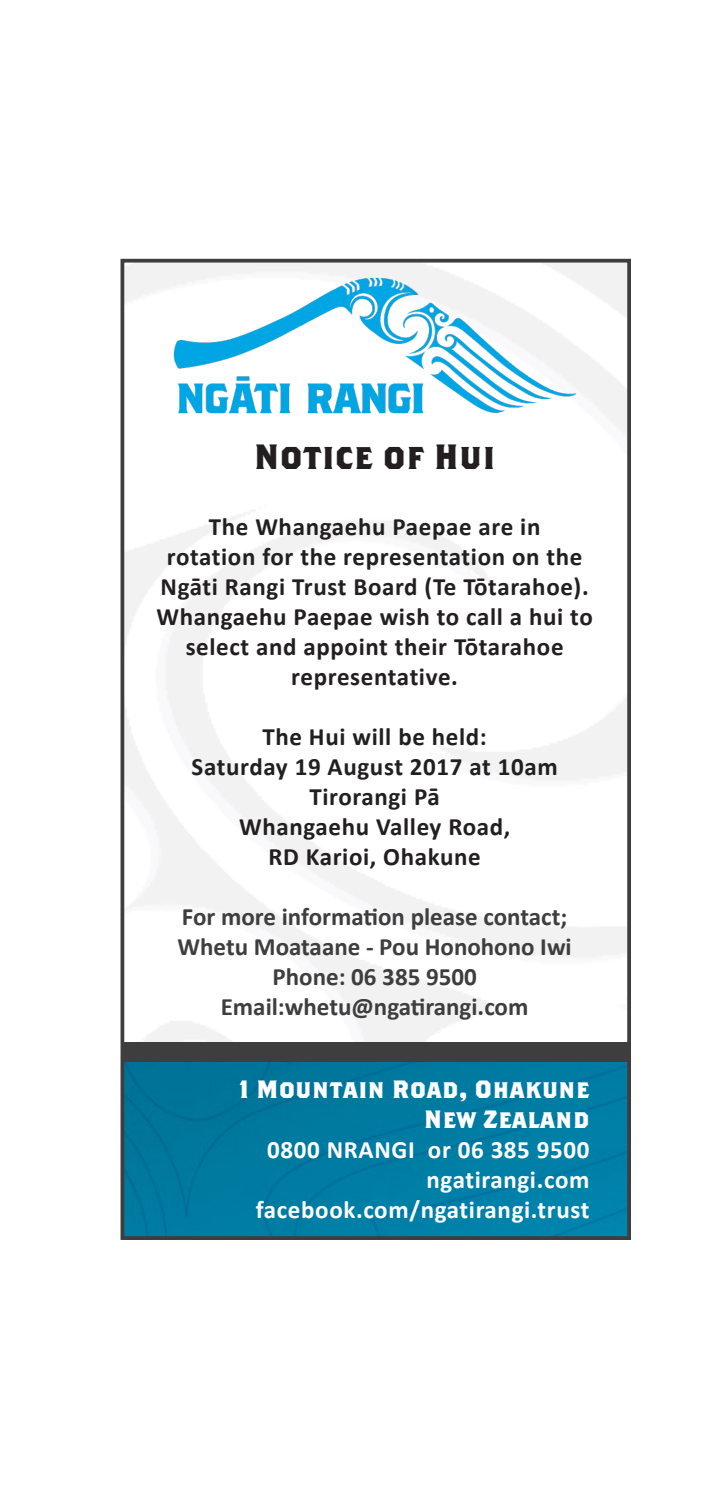
<style>
.page{position:relative;width:709px;height:1489px;background:#fff}
.page>*{position:absolute;margin:0;border:0;box-sizing:border-box;transform-origin:0 0}
.t1{font:700 35px "Brothers";letter-spacing:.025em;color:#231f20}
.t2{font:700 25px/30px "Calibri";letter-spacing:.025em;color:#231f20;text-align:center}
.t3{font:700 25px "Calibri";color:#3e3e3f}
.t4{font:700 25px "Calibri";letter-spacing:.025em;color:#fff}
.t5{font:700 25px "Brothers";letter-spacing:.025em;color:#fff}
</style>
<div class="page">
<img style="left:125px;top:1061px;width:501px;height:173px">
<div style="left:122px;top:1042px;width:509px;height:19px;background:#3e3e3f"></div>
<img style="left:144px;top:264px;width:460px;height:165px">
<div style="left:120px;top:259px;width:511px;height:980px;border:4px solid #3e3e3f"></div>
<p class="t1" style="left:254px;top:435px;width:242px">Notice of Hui</p>
<p class="t2" style="left:209px;top:510px;width:333px">The Whangaehu Paepae are in</p>
<p class="t2" style="left:156px;top:540px;width:438px">rotation for the representation on the Ngāti Rangi Trust Board (Te Tōtarahoe).<br>Whangaehu Paepae wish to call a hui to select and appoint their Tōtarahoe</p>
<p class="t2" style="left:291px;top:660px;width:168px">representative.</p>
<p class="t2" style="left:262px;top:720px;width:226px">The Hui will be held:</p>
<p class="t2" style="left:192px;top:750px;width:367px">Saturday 19 August 2017 at 10am</p>
<p class="t2" style="left:309px;top:780px;width:132px">Tirorangi Pā</p>
<p class="t2" style="left:239px;top:810px;width:273px">Whangaehu Valley Road,</p>
<p class="t2" style="left:268px;top:840px;width:214px">RD Karioi, Ohakune</p>
<p class="t3" style="left:182px;top:901px;width:387px">For more information please contact;</p>
<p class="t3" style="left:177px;top:931px;width:396px">Whetu Moataane - Pou Honohono Iwi</p>
<p class="t3" style="left:272px;top:961px;width:206px">Phone: 06 385 9500</p>
<p class="t3" style="left:221px;top:991px;width:309px">Email:whetu@ngatirangi.com</p>
<p class="t5" style="left:239px;top:1073px;width:352px">1 Mountain Road, Ohakune</p>
<p class="t5" style="left:424px;top:1103px;width:167px">New Zealand</p>
<p class="t4" style="left:267px;top:1134px;width:324px">0800 NRANGI or 06 385 9500</p>
<p class="t4" style="left:426px;top:1164px;width:164px">ngatirangi.com</p>
<p class="t4" style="left:256px;top:1194px;width:335px">facebook.com/ngatirangi.trust</p>
</div>
